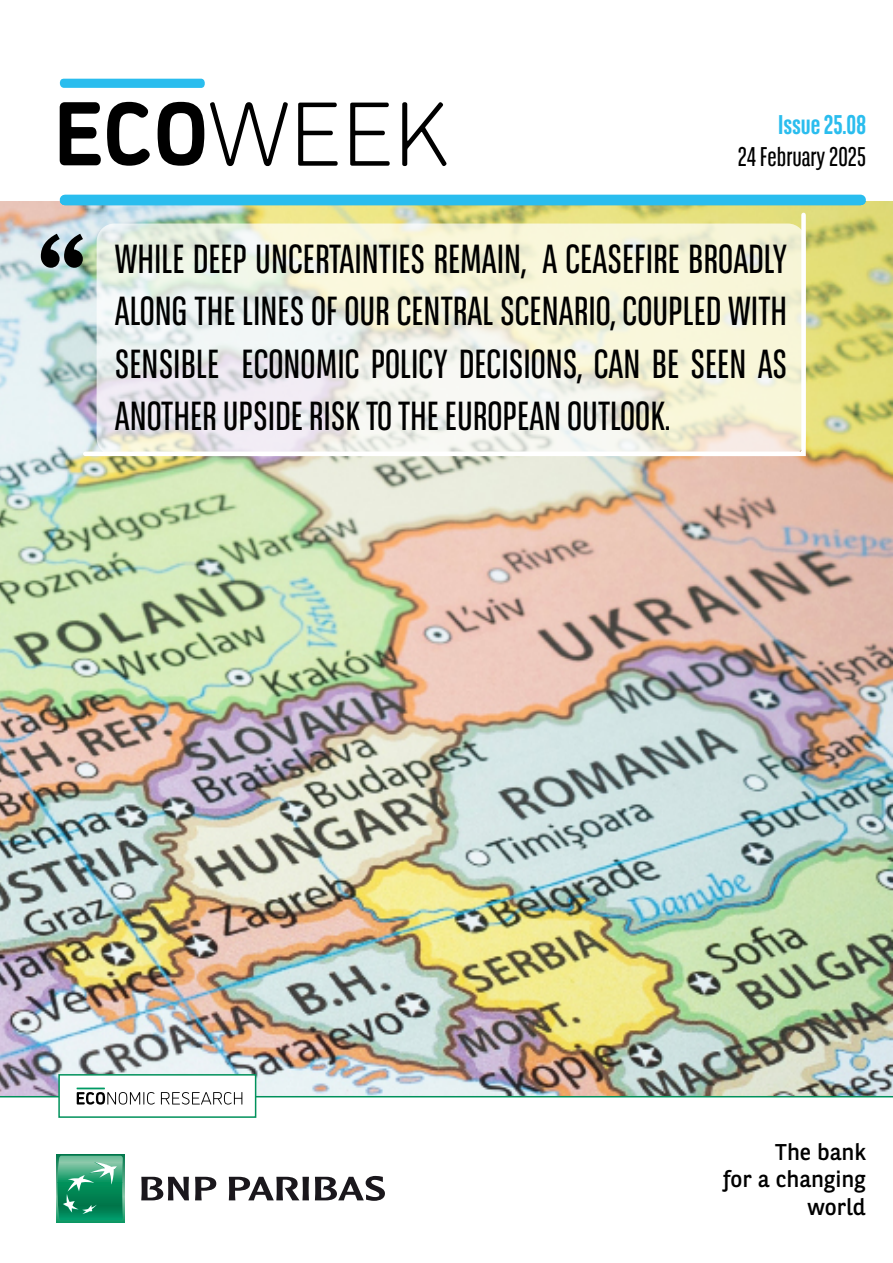
<style>
.page{position:relative;width:893px;height:1263px;background:#fff}
.page>*{position:absolute;margin:0;border:0;box-sizing:border-box;transform-origin:0 0}
.t1{font:40.5px/52.5px "BNPP Sans Condensed";color:#000;text-align:justify}
.t2{font:27px "BNPP Sans Condensed";color:#000}
.t3{font:700 27px "BNPP Sans Condensed";color:#2abdee}
.t4{font:22.8px/27.3px "BNPP Sans";color:#000;text-align:right}
</style>
<div class="page">
<img style="left:0;top:201px;width:893px;height:895px">
<hr style="left:0;top:1096px;width:893px;height:1px;background:#00915b">
<div style="left:56px;top:1154px;width:68px;height:68px;background:#119263"></div>
<svg style="left:57px;top:1156px;width:66px;height:64px;background:#35a178"></svg>
<svg style="left:141px;top:1177px;width:48px;height:23px"></svg>
<svg style="left:195px;top:1177px;width:21px;height:23px"></svg>
<svg style="left:229px;top:1177px;width:80px;height:23px"></svg>
<svg style="left:315px;top:1176px;width:70px;height:25px"></svg>
<div style="left:58px;top:1074px;width:198px;height:44px;background:#fff;border:2px solid #00915b"></div>
<div style="left:65px;top:195px;width:796px;height:10px;background:#2abdee"></div>
<svg style="left:60px;top:102px;width:41px;height:63px"></svg>
<svg style="left:107px;top:102px;width:43px;height:64px"></svg>
<svg style="left:158px;top:102px;width:46px;height:64px"></svg>
<svg style="left:59px;top:79px;width:146px;height:9px"></svg>
<svg style="left:210px;top:102px;width:78px;height:64px"></svg>
<svg style="left:298px;top:103px;width:40px;height:63px"></svg>
<svg style="left:350px;top:103px;width:40px;height:63px"></svg>
<svg style="left:402px;top:102px;width:44px;height:64px"></svg>
<svg style="left:161px;top:1092px;width:81px;height:12px"></svg>
<svg style="left:76px;top:1087px;width:79px;height:17px"></svg>
<svg style="left:41px;top:234px;width:40px;height:34px"></svg>
<img style="left:81px;top:210px;width:727px;height:248px">
<svg style="left:97px;top:224px;width:709px;height:232px"></svg>
<p class="t3" style="left:834px;top:109px;width:33px">439</p>
<p class="t2" style="left:729px;top:140px;width:139px">12 November 4</p>
<p class="t3" style="left:778px;top:109px;width:89px">Issue 25.08</p>
<p class="t2" style="left:738px;top:140px;width:129px">24 February 2025</p>
<p class="t3" style="left:757px;top:109px;width:62px">numéro</p>
<p class="t2" style="left:749px;top:140px;width:11px">n</p>
<p class="t2" style="left:816px;top:140px;width:11px">e</p>
<p class="t1" style="left:115px;top:232px;width:674px">WHILE DEEP UNCERTAINTIES REMAIN, A CEASEFIRE BROADLY ALONG THE LINES OF OUR CENTRAL SCENARIO, COUPLED WITH SENSIBLE ECONOMIC POLICY DECISIONS, CAN BE SEEN AS ANOTHER UPSIDE RISK TO THE EUROPEAN OUTLOOK.</p>
<p class="t4" style="left:723px;top:1137px;width:144px">The bank<br>for a changing world</p>
</div>
